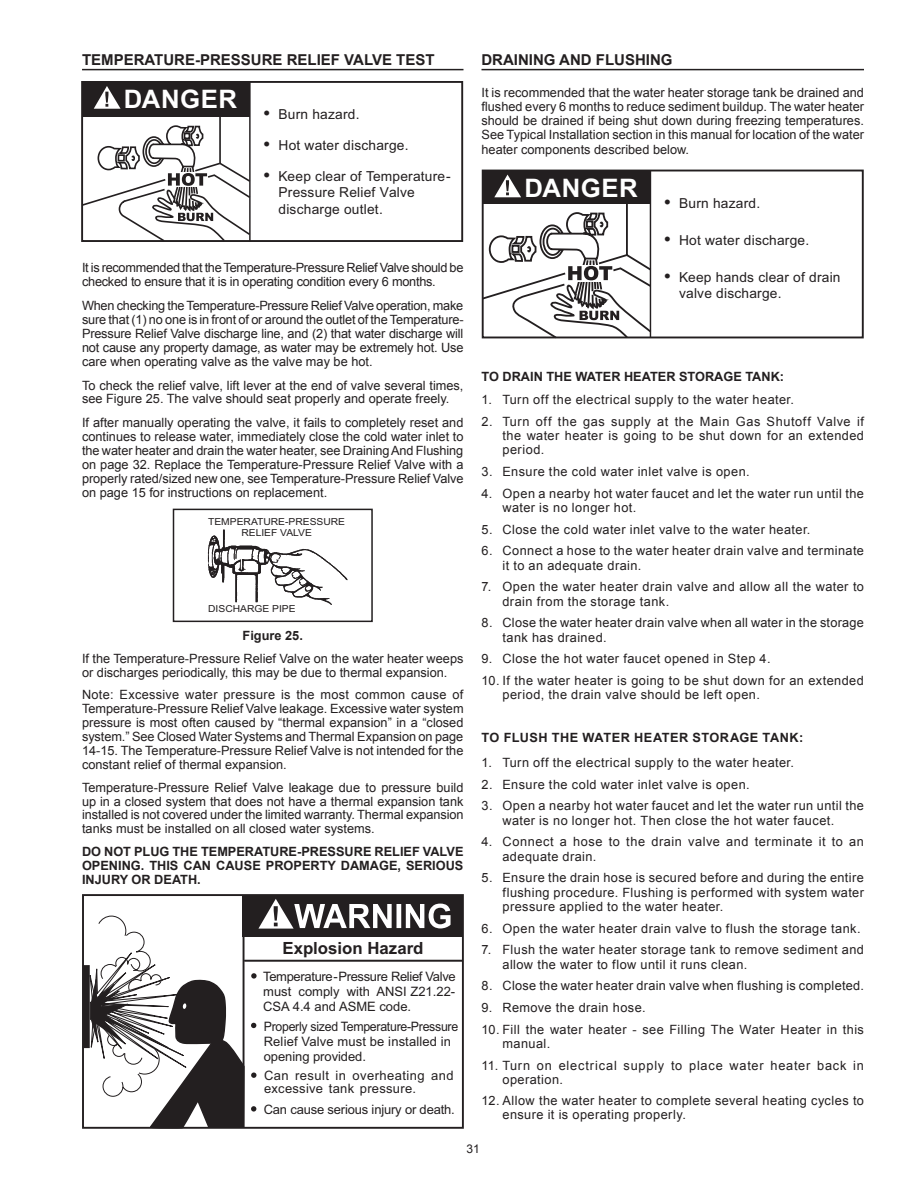
<style>
.page{position:relative;width:918px;height:1188px;background:#fff}
.page>*{position:absolute;margin:0;border:0;box-sizing:border-box;transform-origin:0 0}
.t1{font:700 16.8px "Arial";color:#231f20}
.Subhead_1{font:700 15px "Arial";color:#231f20}
.t2{font:13.8px/16.5px "Arial";letter-spacing:.015em;color:#231f20}
.t3{font:13.05px/15px "Arial";color:#231f20;text-align:justify}
.t4{font:13.05px/15px "Arial";color:#231f20;scale:.95 1}
.t5{font:13.05px/12.5px "Arial";letter-spacing:.035em;color:#231f20}
.Body_text{font:12.75px/13.8px "Arial";letter-spacing:.025em;color:#231f20}
.Body_text-2{font:12.75px/13.5px "Arial";color:#231f20}
.Body_text-3{font:700 12.75px/13.8px "Arial";color:#231f20;text-align:justify}
.Body_text-4{font:12.75px/13.5px "Arial";letter-spacing:-.025em;color:#231f20}
.Body_text-5{font:12.75px/14.2px "Arial";letter-spacing:.045em;color:#231f20}
.Body_text-6{font:12.75px/14.2px "Arial";letter-spacing:.06em;color:#231f20}
.Body_text-7{font:700 12.75px "Arial";letter-spacing:.035em;color:#231f20}
.Body_9_point{font:700 12.75px "Arial";color:#231f20}
.t6{font:12px "Arial";color:#231f20}
.t7{font:9.6px/11.6px "Arial";color:#231f20;text-align:center;scale:1.07 1}
.s1{font-weight:700;font-size:16.95px}
</style>
<div class="page">
<hr style="left:82px;top:69px;width:381px;height:1px;background:#231f20">
<div style="left:82px;top:82px;width:168px;height:35px;background:#231f20"></div>
<div style="left:81px;top:81px;width:382px;height:161px;border:2px solid #231f20"></div>
<svg style="left:81px;top:86px;width:171px;height:156px"></svg>
<hr style="left:249px;top:82px;width:2px;height:159px;background:#231f20">
<img style="left:207px;top:529px;width:141px;height:76px">
<div style="left:173px;top:509px;width:200px;height:113px;border:2px solid #231f20"></div>
<div style="left:83px;top:966px;width:6px;height:81px;background:#231f20"></div>
<div style="left:82px;top:965px;width:8px;height:83px;border:1px solid #231f20"></div>
<svg style="left:90px;top:897px;width:155px;height:229px"></svg>
<div style="left:243px;top:895px;width:220px;height:41px;background:#231f20"></div>
<svg style="left:251px;top:973px;width:6px;height:6px"></svg>
<hr style="left:244px;top:960px;width:218px;height:2px;background:#231f20">
<hr style="left:243px;top:896px;width:1px;height:232px;background:#231f20">
<svg style="left:251px;top:1023px;width:5px;height:5px"></svg>
<div style="left:82px;top:894px;width:382px;height:235px;border:2px solid #231f20"></div>
<svg style="left:251px;top:1072px;width:5px;height:6px"></svg>
<svg style="left:251px;top:1106px;width:5px;height:6px"></svg>
<svg style="left:258px;top:899px;width:193px;height:30px"></svg>
<hr style="left:482px;top:69px;width:382px;height:1px;background:#231f20">
<div style="left:483px;top:170px;width:167px;height:34px;background:#231f20"></div>
<div style="left:482px;top:170px;width:382px;height:168px;border:2px solid #231f20"></div>
<svg style="left:482px;top:175px;width:171px;height:163px"></svg>
<hr style="left:650px;top:170px;width:1px;height:168px;background:#231f20">
<p class="Subhead_1" style="left:82px;top:50px;width:354px">TEMPERATURE-PRESSURE RELIEF VALVE TEST</p>
<p class="t2" style="left:124px;top:106px;width:237px"><sup>DANGER</sup> <span class="s1">•</span> Burn hazard.</p>
<p class="t2" style="left:264px;top:137px;width:146px"><span class="s1">•</span> Hot water discharge.</p>
<p class="t2" style="left:279px;top:168px;width:174px;text-indent:-15px"><span class="s1">•</span> Keep clear of Temperature-<br>Pressure Relief Valve discharge outlet.</p>
<p class="Body_text-4" style="left:82px;top:261px;width:383px">It is recommended that the Temperature-Pressure Relief Valve should be checked to ensure that it is in operating condition every 6 months.</p>
<p class="Body_text" style="left:82px;top:299px;width:383px;text-align:justify">When checking the Temperature-Pressure Relief Valve operation, make sure that (1) no one is in front of or around the outlet of the Temperature-Pressure Relief Valve discharge line, and (2) that water discharge will not cause any property damage, as water may be extremely hot. Use care when operating valve as the valve may be hot.</p>
<p class="Body_text-2" style="left:82px;top:379px;width:383px">To check the relief valve, lift lever at the end of valve several times, see Figure 25. The valve should seat properly and operate freely.</p>
<p class="Body_text" style="left:82px;top:416px;width:383px;text-align:justify">If after manually operating the valve, it fails to completely reset and continues to release water, immediately close the cold water inlet to the water heater and drain the water heater, see Draining And Flushing on page 32. Replace the Temperature-Pressure Relief Valve with a properly rated/sized new one, see Temperature-Pressure Relief Valve on page 15 for instructions on replacement.</p>
<p class="t7" style="left:208px;top:515px;width:130px">TEMPERATURE-PRESSURE<br>RELIEF VALVE</p>
<p class="t7" style="left:208px;top:603px;width:83px">DISCHARGE PIPE</p>
<p class="Body_9_point" style="left:243px;top:627px;width:62px">Figure 25.</p>
<p class="Body_text-2" style="left:82px;top:652px;width:383px">If the Temperature-Pressure Relief Valve on the water heater weeps or discharges periodically, this may be due to thermal expansion.</p>
<p class="Body_text" style="left:82px;top:688px;width:383px;text-align:justify">Note: Excessive water pressure is the most common cause of Temperature-Pressure Relief Valve leakage. Excessive water system pressure is most often caused by “thermal expansion” in a “closed system.” See Closed Water Systems and Thermal Expansion on page 14-15. The Temperature-Pressure Relief Valve is not intended for the constant relief of thermal expansion.</p>
<p class="Body_text" style="left:82px;top:780px;width:383px;text-align:justify">Temperature-Pressure Relief Valve leakage due to pressure build up in a closed system that does not have a thermal expansion tank installed is not covered under the limited warranty. Thermal expansion tanks must be installed on all closed water systems.</p>
<p class="Body_text-3" style="left:82px;top:845px;width:383px">DO NOT PLUG THE TEMPERATURE-PRESSURE RELIEF VALVE OPENING. THIS CAN CAUSE PROPERTY DAMAGE, SERIOUS INJURY OR DEATH.</p>
<p class="t1" style="left:282px;top:937px;width:143px">Explosion Hazard</p>
<p class="t3" style="left:263px;top:969px;width:194px">Temperature-Pressure Relief Valve must comply with ANSI Z21.22- CSA 4.4 and ASME code.</p>
<p class="t4" style="left:264px;top:1019px;width:206px">Properly sized Temperature-Pressure<br>Relief Valve must be installed in opening provided.</p>
<p class="t5" style="left:264px;top:1070px;width:191px">Can result in overheating and excessive tank pressure.</p>
<p class="t3" style="left:264px;top:1102px;width:193px">Can cause serious injury or death.</p>
<p class="Subhead_1" style="left:482px;top:50px;width:193px">DRAINING AND FLUSHING</p>
<p class="Body_text" style="left:482px;top:85px;width:384px;line-height:14.2px;text-align:justify">It is recommended that the water heater storage tank be drained and flushed every 6 months to reduce sediment buildup. The water heater should be drained if being shut down during freezing temperatures.<br>See Typical Installation section in this manual for location of the water heater components described below.</p>
<p class="t2" style="left:524px;top:195px;width:237px"><sup>DANGER</sup> <span class="s1">•</span> Burn hazard.</p>
<p class="t2" style="left:665px;top:232px;width:146px"><span class="s1">•</span> Hot water discharge.</p>
<p class="t2" style="left:679px;top:269px;width:163px;text-indent:-15px"><span class="s1">•</span> Keep hands clear of drain valve discharge.</p>
<p class="Body_text-3" style="left:482px;top:370px;width:304px">TO DRAIN THE WATER HEATER STORAGE TANK:</p>
<p class="Body_text" style="left:482px;top:393px;width:314px">1. Turn off the electrical supply to the water heater.</p>
<p class="Body_text" style="left:503px;top:414px;width:363px;line-height:14.2px;text-align:justify;text-indent:-21px">2. Turn off the gas supply at the Main Gas Shutoff Valve if the water heater is going to be shut down for an extended period.</p>
<p class="Body_text" style="left:482px;top:465px;width:270px">3. Ensure the cold water inlet valve is open.</p>
<p class="Body_text" style="left:503px;top:486px;width:363px;line-height:14.2px;text-indent:-21px">4. Open a nearby hot water faucet and let the water run until the water is no longer hot.</p>
<p class="Body_text" style="left:482px;top:522px;width:330px">5. Close the cold water inlet valve to the water heater.</p>
<p class="Body_text" style="left:503px;top:544px;width:363px;line-height:14.2px;text-indent:-21px">6. Connect a hose to the water heater drain valve and terminate it to an adequate drain.</p>
<p class="Body_text" style="left:503px;top:580px;width:363px;line-height:14.2px;text-indent:-21px">7. Open the water heater drain valve and allow all the water to drain from the storage tank.</p>
<p class="Body_text" style="left:503px;top:616px;width:363px;line-height:14.2px;text-indent:-21px">8. Close the water heater drain valve when all water in the storage tank has drained.</p>
<p class="Body_text" style="left:482px;top:652px;width:291px">9. Close the hot water faucet opened in Step 4.</p>
<p class="Body_text" style="left:503px;top:674px;width:363px;line-height:14.2px;text-indent:-21px">10. If the water heater is going to be shut down for an extended period, the drain valve should be left open.</p>
<p class="Body_text-7" style="left:482px;top:729px;width:323px">TO FLUSH THE WATER HEATER STORAGE TANK:</p>
<p class="Body_text" style="left:482px;top:756px;width:314px">1. Turn off the electrical supply to the water heater.</p>
<p class="Body_text" style="left:482px;top:777px;width:270px">2. Ensure the cold water inlet valve is open.</p>
<p class="Body_text" style="left:503px;top:799px;width:363px;line-height:14.2px;text-indent:-21px">3. Open a nearby hot water faucet and let the water run until the water is no longer hot. Then close the hot water faucet.</p>
<p class="Body_text-5" style="left:503px;top:835px;width:363px;text-indent:-21px">4. Connect a hose to the drain valve and terminate it to an adequate drain.</p>
<p class="Body_text" style="left:503px;top:871px;width:363px;line-height:14.2px;text-align:justify;text-indent:-21px">5. Ensure the drain hose is secured before and during the entire flushing procedure. Flushing is performed with system water pressure applied to the water heater.</p>
<p class="Body_text" style="left:482px;top:921px;width:381px">6. Open the water heater drain valve to flush the storage tank.</p>
<p class="Body_text" style="left:503px;top:943px;width:363px;line-height:14.2px;text-indent:-21px">7. Flush the water heater storage tank to remove sediment and allow the water to flow until it runs clean.</p>
<p class="Body_text" style="left:482px;top:979px;width:384px">8. Close the water heater drain valve when flushing is completed.</p>
<p class="Body_text" style="left:482px;top:1001px;width:166px">9. Remove the drain hose.</p>
<p class="Body_text" style="left:503px;top:1022px;width:363px;line-height:14.2px;text-indent:-21px">10. Fill the water heater - see Filling The Water Heater in this manual.</p>
<p class="Body_text-6" style="left:503px;top:1058px;width:363px;text-indent:-21px">11. Turn on electrical supply to place water heater back in operation.</p>
<p class="Body_text" style="left:503px;top:1094px;width:363px;text-indent:-21px">12. Allow the water heater to complete several heating cycles to ensure it is operating properly.</p>
<p class="t6" style="left:467px;top:1141px;width:15px">31</p>
</div>
